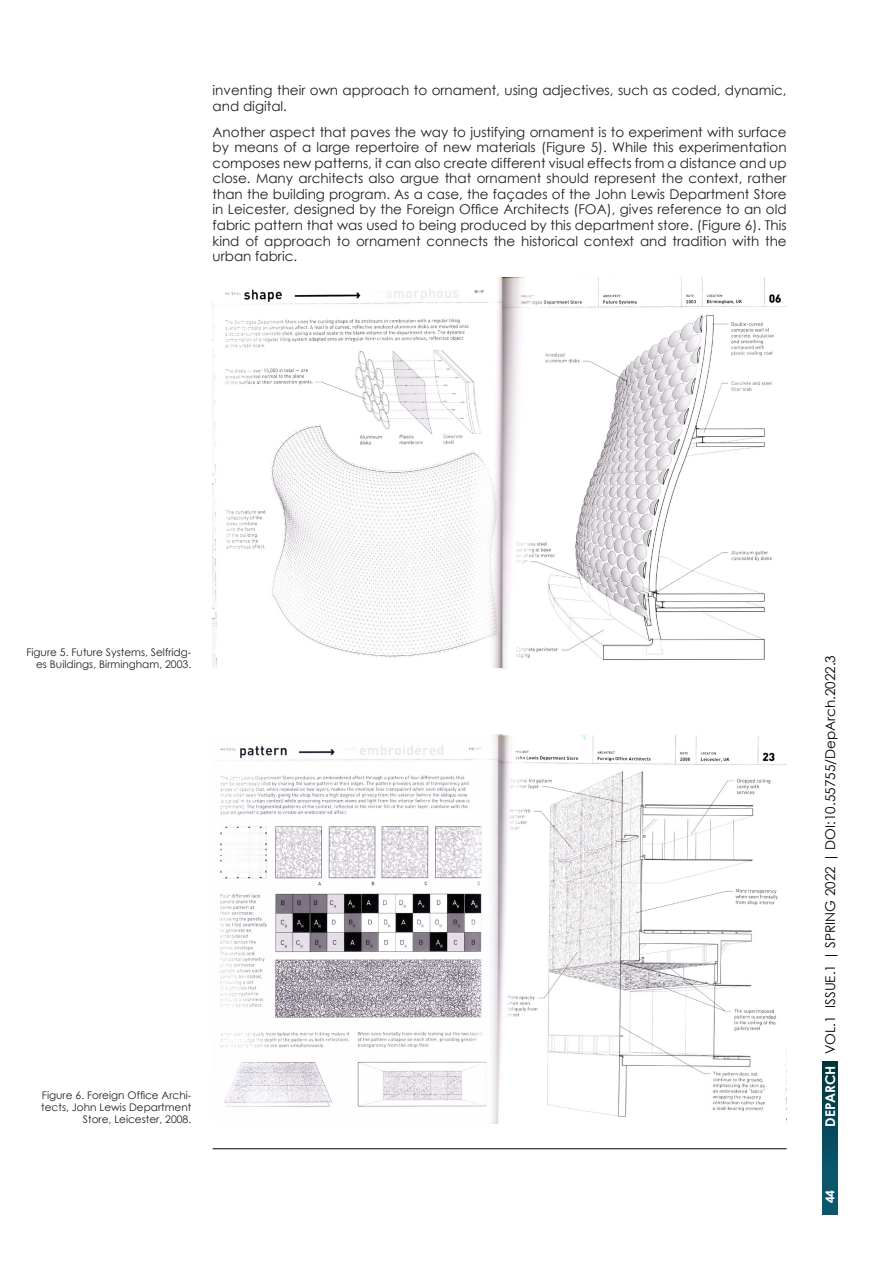
<style>
.page{position:relative;width:893px;height:1263px;background:#fff}
.page>*{position:absolute;margin:0;border:0;box-sizing:border-box;transform-origin:0 0}
.Normal-Last_Paragrap{font:13.5px/15.5px "Century Gothic";color:#231f20}
.t1{font:13.5px "Century Gothic";color:#000}
.t2{font:700 12px "Century Gothic";color:#fff}
.Figures_Tables{font:10.5px/12px "Century Gothic";color:#231f20;text-align:right}
.s1{font-weight:700;color:#fff}
</style>
<div class="page">
<div style="left:822px;top:1061px;width:16px;height:154px;background:linear-gradient(to bottom,#02373b,#0b5d78)"></div>
<hr style="left:213px;top:1148px;width:574px;height:1px;background:#231f20">
<img style="left:213px;top:278px;width:574px;height:390px">
<img style="left:220px;top:734px;width:567px;height:389px">
<p class="Normal-Last_Paragrap" style="left:213px;top:82px;width:576px">inventing their own approach to ornament, using adjectives, such as coded, dynamic, and digital.</p>
<p class="Normal-Last_Paragrap" style="left:213px;top:124px;width:576px;text-align:justify">Another aspect that paves the way to justifying ornament is to experiment with surface by means of a large repertoire of new materials (Figure 5). While this experimentation composes new patterns, it can also create different visual effects from a distance and up close. Many architects also argue that ornament should represent the context, rather than the building program. As a case, the façades of the John Lewis Department Store in Leicester, designed by the Foreign Office Architects (FOA), gives reference to an old fabric pattern that was used to being produced by this department store. (Figure 6). This kind of approach to ornament connects the historical context and tradition with the urban fabric.</p>
<p class="Figures_Tables" style="left:26px;top:646px;width:166px">Figure 5. Future Systems, Selfridg&shy;es Buildings, Birmingham, 2003.</p>
<p class="Figures_Tables" style="left:41px;top:1089px;width:152px">Figure 6. Foreign Office Archi&shy;tects, John Lewis Department<br>Store, Leicester, 2008.</p>
<p class="t1" style="left:821px;top:1127px;width:473px;rotate:-90deg"><span class="s1">DEPARCH</span> VOL.1 ISSUE.1 | SPRING 2022 | DOI:10.55755/DepArch.2022.3</p>
<p class="t2" style="left:821px;top:1203px;width:15px;rotate:-90deg">44</p>
</div>
